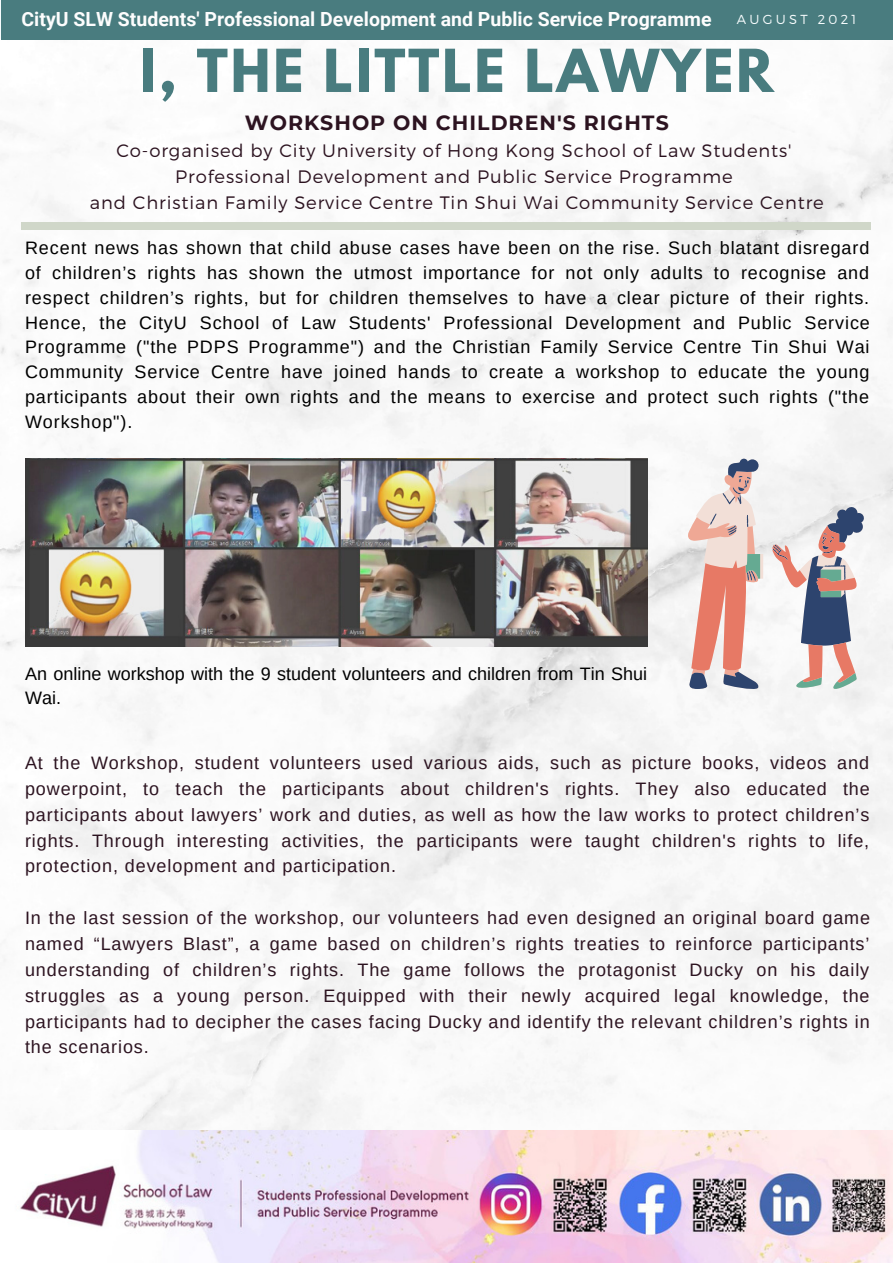
<style>
.page{position:relative;width:893px;height:1264px;background:#fff}
.page>*{position:absolute;margin:0;border:0;box-sizing:border-box;transform-origin:0 0}
.t1{font:700 52.5px "League Spartan";letter-spacing:.05em;color:#497c7f}
.t2{font:700 20.55px "Montserrat";letter-spacing:.05em;color:#2c1320}
.t3{font:700 19.5px "Roboto";color:#fdfdfd}
.t4{font:18px/25.8px "Arimo";letter-spacing:.05em;color:#2c1320;text-align:justify}
.t5{font:18px/24.8px "Arimo";color:#000;text-align:justify}
.t6{font:300 18px "Montserrat";letter-spacing:.05em;color:#2c1320}
.t7{font:300 13.05px "Montserrat";letter-spacing:.25em;color:#f8fdfe}
</style>
<div class="page">
<img style="left:0;top:41px;width:892px;height:1221px">
<img style="left:25px;top:458px;width:622px;height:188px">
<div style="left:1px;top:0;width:891px;height:40px;background:#497c7f"></div>
<div style="left:22px;top:223px;width:848px;height:6px;background:#d0d7c9"></div>
<svg style="left:687px;top:458px;width:177px;height:234px"></svg>
<p class="t3" style="left:21px;top:7px;width:691px">CityU SLW Students' Professional Development and Public Service Programme</p>
<p class="t7" style="left:736px;top:11px;width:121px">AUGUST 2021</p>
<p class="t1" style="left:140px;top:45px;width:635px">I, THE LITTLE LAWYER</p>
<p class="t2" style="left:245px;top:110px;width:425px">WORKSHOP ON CHILDREN'S RIGHTS</p>
<p class="t6" style="left:116px;top:139px;width:676px">Co-organised by City University of Hong Kong School of Law Students'</p>
<p class="t6" style="left:175px;top:165px;width:559px">Professional Development and Public Service Programme</p>
<p class="t6" style="left:90px;top:191px;width:735px">and Christian Family Service Centre Tin Shui Wai Community Service Centre</p>
<p class="t5" style="left:25px;top:236px;width:846px">Recent news has shown that child abuse cases have been on the rise. Such blatant disregard of children’s rights has shown the utmost importance for not only adults to recognise and respect children’s rights, but for children themselves to have a clear picture of their rights.<br>Hence, the CityU School of Law Students' Professional Development and Public Service Programme ("the PDPS Programme") and the Christian Family Service Centre Tin Shui Wai Community Service Centre have joined hands to create a workshop to educate the young participants about their own rights and the means to exercise and protect such rights ("the Workshop").</p>
<p class="t5" style="left:25px;top:661px;width:623px">An online workshop with the 9 student volunteers and children from Tin Shui<br>Wai.</p>
<p class="t4" style="left:25px;top:749px;width:846px">At the Workshop, student volunteers used various aids, such as picture books, videos and powerpoint, to teach the participants about children's rights. They also educated the participants about lawyers’ work and duties, as well as how the law works to protect children’s rights. Through interesting activities, the participants were taught children's rights to life, protection, development and participation.</p>
<p class="t4" style="left:25px;top:905px;width:846px">In the last session of the workshop, our volunteers had even designed an original board game named “Lawyers Blast”, a game based on children’s rights treaties to reinforce participants’ understanding of children’s rights. The game follows the protagonist Ducky on his daily struggles as a young person. Equipped with their newly acquired legal knowledge, the participants had to decipher the cases facing Ducky and identify the relevant children’s rights in the scenarios.</p>
</div>
